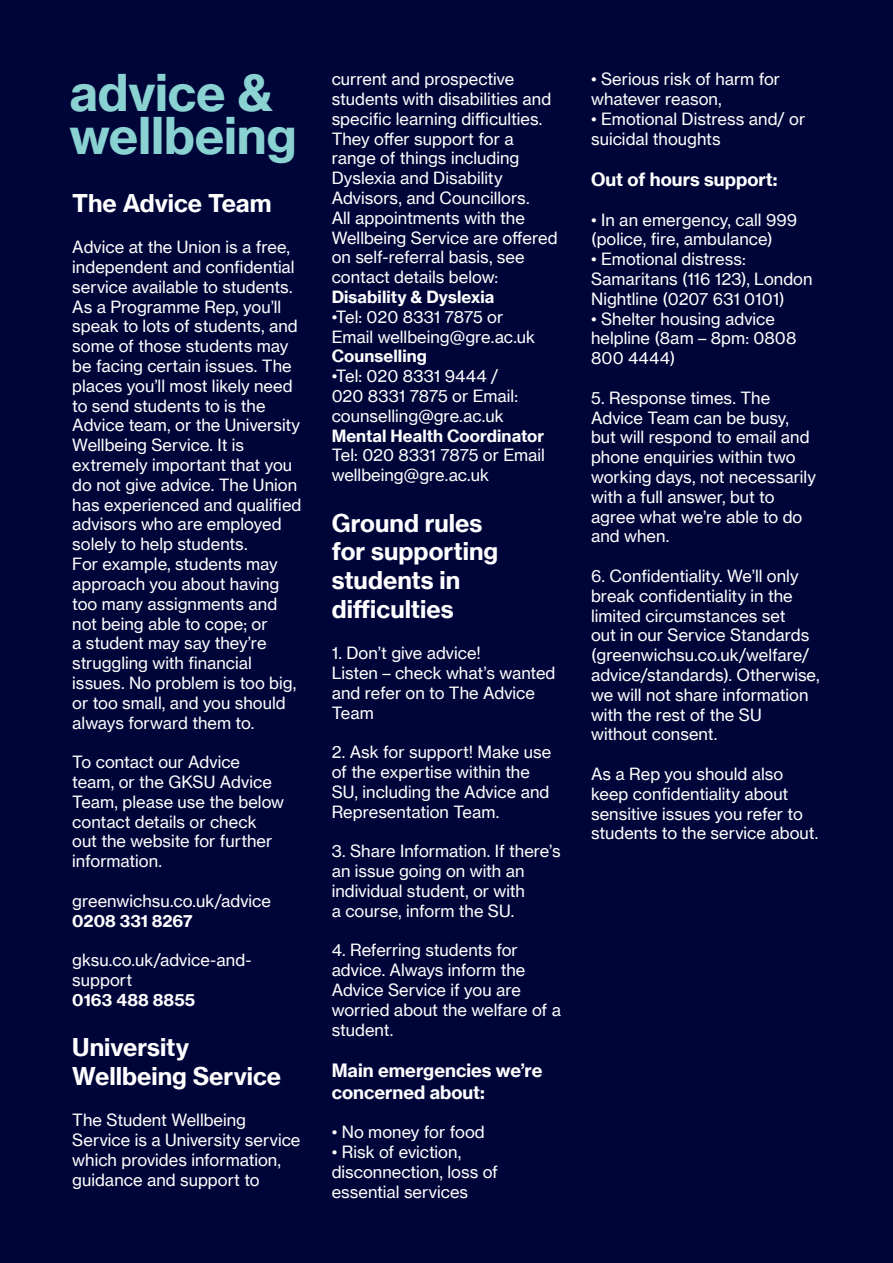
<style>
.page{position:relative;width:893px;height:1263px;background:#000539}
.page>*{position:absolute;margin:0;border:0;box-sizing:border-box;transform-origin:0 0}
.t1{font:49.5px "N Haas Grotesk TX Pro 75 Bd";letter-spacing:-.005em;color:#89d2d1}
.t2{font:24px/28.8px "N Haas Grotesk TX Pro 75 Bd";color:#fff}
.t3{font:18px/21.6px "N Haas Grotesk TX Pro 75 Bd";color:#fff}
.t4{font:16.5px/19.8px "N Haas Grotesk TX Pro 55 Rg";color:#fff}
.t5{font:16.5px "N Haas Grotesk TX Pro 75 Bd";letter-spacing:.005em;color:#fff}
.s1{font-family:"N Haas Grotesk TX Pro 75 Bd"}
</style>
<div class="page">
<p class="t1" style="left:69px;top:62px;width:205px">advice &amp;</p>
<p class="t1" style="left:69px;top:105px;width:229px">wellbeing</p>
<p class="t2" style="left:72px;top:189px;width:201px">The Advice Team</p>
<p class="t4" style="left:72px;top:237px;width:231px">Advice at the Union is a free, independent and confidential service available to students.<br>As a Programme Rep, you’ll speak to lots of students, and some of those students may be facing certain issues. The places you’ll most likely need to send students to is the<br>Advice team, or the University<br>Wellbeing Service. It is extremely important that you do not give advice. The Union has experienced and qualified advisors who are employed solely to help students.<br>For example, students may approach you about having too many assignments and not being able to cope; or<br>a student may say they’re struggling with financial issues. No problem is too big, or too small, and you should always forward them to.</p>
<p class="t4" style="left:72px;top:752px;width:213px">To contact our Advice team, or the GKSU Advice<br>Team, please use the below contact details or check out the website for further information.</p>
<p class="t4" style="left:72px;top:891px;width:200px">greenwichsu.co.uk/advice</p>
<p class="t5" style="left:72px;top:910px;width:122px">0208 331 8267</p>
<p class="t4" style="left:72px;top:950px;width:181px">gksu.co.uk/advice-and&shy;support</p>
<p class="t5" style="left:72px;top:989px;width:125px">0163 488 8855</p>
<p class="t2" style="left:72px;top:1033px;width:210px">University<br>Wellbeing Service</p>
<p class="t4" style="left:72px;top:1110px;width:230px">The Student Wellbeing<br>Service is a University service which provides information, guidance and support to</p>
<p class="t4" style="left:332px;top:69px;width:227px">current and prospective students with disabilities and specific learning difficulties.<br>They offer support for a range of things including<br>Dyslexia and Disability<br>Advisors, and Councillors.<br>All appointments with the<br>Wellbeing Service are offered on self-referral basis, see contact details below:</p>
<p class="t5" style="left:332px;top:287px;width:164px">Disability &amp; Dyslexia</p>
<p class="t4" style="left:332px;top:307px;width:205px">•Tel: 020 8331 7875 or<br>Email wellbeing@gre.ac.uk<br><span class="s1">Counselling</span></p>
<p class="t4" style="left:332px;top:366px;width:168px">•Tel: 020 8331 9444 /</p>
<p class="t4" style="left:332px;top:386px;width:188px">020 8331 7875 or Email: counselling@gre.ac.uk</p>
<p class="t5" style="left:332px;top:425px;width:214px">Mental Health Coordinator</p>
<p class="t4" style="left:332px;top:445px;width:215px">Tel: 020 8331 7875 or Email wellbeing@gre.ac.uk</p>
<p class="t2" style="left:332px;top:508px;width:168px">Ground rules for supporting students in difficulties</p>
<p class="t4" style="left:332px;top:643px;width:151px">1. Don’t give advice!</p>
<p class="t4" style="left:332px;top:663px;width:225px">Listen – check what’s wanted and refer on to The Advice<br>Team</p>
<p class="t4" style="left:332px;top:742px;width:221px">2. Ask for support! Make use of the expertise within the<br>SU, including the Advice and<br>Representation Team.</p>
<p class="t4" style="left:332px;top:841px;width:230px">3. Share Information. If there’s an issue going on with an individual student, or with</p>
<p class="t4" style="left:332px;top:901px;width:184px">a course, inform the SU.</p>
<p class="t4" style="left:332px;top:940px;width:231px">4. Referring students for advice. Always inform the<br>Advice Service if you are worried about the welfare of a student.</p>
<p class="t3" style="left:332px;top:1060px;width:212px">Main emergencies we’re concerned about:</p>
<p class="t4" style="left:332px;top:1122px;width:155px">• No money for food</p>
<p class="t4" style="left:332px;top:1142px;width:168px">• Risk of eviction, disconnection, loss of essential services</p>
<p class="t4" style="left:591px;top:69px;width:191px">• Serious risk of harm for</p>
<p class="t4" style="left:591px;top:89px;width:132px">whatever reason,</p>
<p class="t4" style="left:591px;top:109px;width:216px">• Emotional Distress and/ or suicidal thoughts</p>
<p class="t3" style="left:591px;top:169px;width:188px">Out of hours support:</p>
<p class="t4" style="left:591px;top:210px;width:208px">• In an emergency, call 999 (police, fire, ambulance)</p>
<p class="t4" style="left:591px;top:249px;width:223px">• Emotional distress:<br>Samaritans (116 123), London<br>Nightline (0207 631 0101)</p>
<p class="t4" style="left:591px;top:309px;width:207px">• Shelter housing advice helpline (8am – 8pm: 0808<br>800 4444)</p>
<p class="t4" style="left:591px;top:388px;width:226px">5. Response times. The<br>Advice Team can be busy, but will respond to email and phone enquiries within two working days, not necessarily with a full answer, but to agree what we’re able to do and when.</p>
<p class="t4" style="left:591px;top:566px;width:209px">6. Confidentiality. We’ll only break confidentiality in the limited circumstances set</p>
<p class="t4" style="left:591px;top:625px;width:230px">out in our Service Standards (greenwichsu.co.uk/welfare/ advice/standards). Otherwise, we will not share information with the rest of the SU without consent.</p>
<p class="t4" style="left:591px;top:764px;width:229px">As a Rep you should also keep confidentiality about sensitive issues you refer to students to the service about.</p>
</div>
